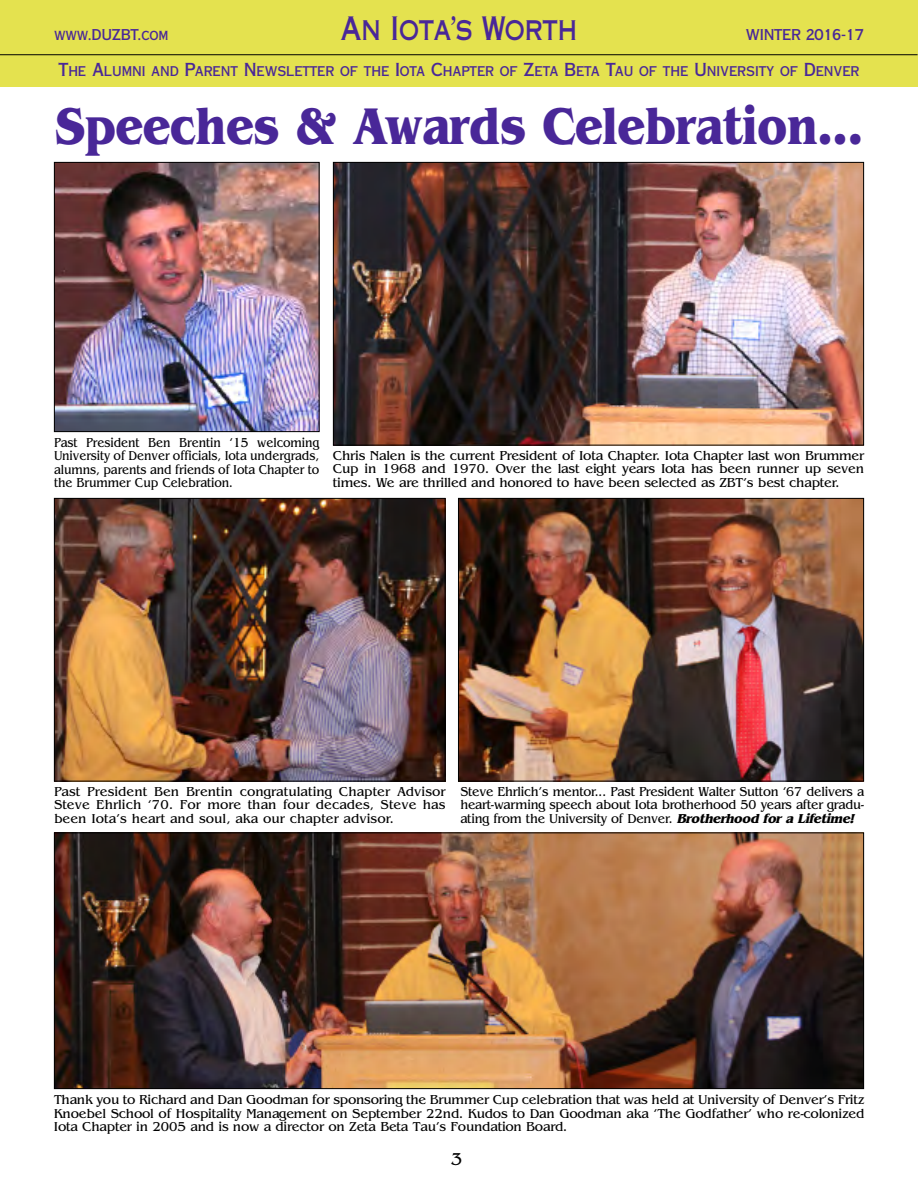
<style>
.page{position:relative;width:918px;height:1188px;background:#fff}
.page>*{position:absolute;margin:0;border:0;box-sizing:border-box;transform-origin:0 0}
.t1{font:700 54px "Benguiat";letter-spacing:-.005em;color:#492798;scale:.85 1}
.t2{font:32.4px "Copperplate Thirty One AB";letter-spacing:-.025em;color:#492798;scale:.74 1}
.t3{font:18px "Benguiat";color:#000}
.t4{font:15px "Copperplate Thirty AB";letter-spacing:-.02em;color:#492798}
.t5{font:13.5px/13.5px "Benguiat";letter-spacing:-.02em;color:#000;text-align:justify}
.t6{font:13.5px/13.5px "Benguiat";letter-spacing:-.02em;color:#000;text-align:justify;scale:.95 1}
.t7{font:13.5px/13.5px "Benguiat";letter-spacing:-.02em;color:#000;text-align:justify;scale:.9 1}
.t8{font:13.5px "Copperplate Thirty AB";letter-spacing:-.01em;color:#492798}
.s1{font-size:18px}
.s2{font-weight:700;font-style:italic}
</style>
<div class="page">
<div style="left:0;top:0;width:918px;height:87px;background:#e4e24f"></div>
<hr style="left:0;top:54px;width:918px;height:1px;background:#000">
<img style="left:56px;top:164px;width:262px;height:266px">
<div style="left:54px;top:162px;width:266px;height:270px;border:1px solid #000"></div>
<img style="left:56px;top:834px;width:806px;height:253px">
<div style="left:54px;top:832px;width:810px;height:257px;border:1px solid #000"></div>
<img style="left:335px;top:164px;width:527px;height:280px">
<div style="left:333px;top:162px;width:531px;height:284px;border:1px solid #000"></div>
<img style="left:460px;top:500px;width:402px;height:280px">
<div style="left:458px;top:498px;width:406px;height:284px;border:1px solid #000"></div>
<img style="left:56px;top:500px;width:388px;height:280px">
<div style="left:54px;top:498px;width:392px;height:284px;border:1px solid #000"></div>
<h2 class="t2" style="left:340px;top:17px;width:322px">An Iota’s Worth</h2>
<p class="t4" style="left:746px;top:30px;width:120px">WINTER 2016-17</p>
<p class="t8" style="left:58px;top:66px;width:803px"><span class="s1">T</span>HE <span class="s1">A</span>LUMNI AND <span class="s1">P</span>ARENT <span class="s1">N</span>EWSLETTER OF THE <span class="s1">I</span>OTA <span class="s1">C</span>HAPTER OF <span class="s1">Z</span>ETA <span class="s1">B</span>ETA <span class="s1">T</span>AU OF THE <span class="s1">U</span>NIVERSITY OF <span class="s1">D</span>ENVER</p>
<p class="t4" style="left:54px;top:30px;width:116px">www.DUZBT.com</p>
<h1 class="t1" style="left:55px;top:94px;width:953px">Speeches &amp; Awards Celebration...</h1>
<p class="t7" style="left:54px;top:435px;width:296px">Past President Ben Brentin ‘15 welcoming University of Denver officials, Iota undergrads, alumns, parents and friends of Iota Chapter to the Brummer Cup Celebration.</p>
<p class="t5" style="left:333px;top:448px;width:533px">Chris Nalen is the current President of Iota Chapter. Iota Chapter last won Brummer Cup in 1968 and 1970. Over the last eight years Iota has been runner up seven times. We are thrilled and honored to have been selected as ZBT’s best chapter.</p>
<p class="t5" style="left:54px;top:785px;width:393px">Past President Ben Brentin congratulating Chapter Advisor Steve Ehrlich ‘70. For more than four decades, Steve has been Iota’s heart and soul, aka our chapter advisor.</p>
<p class="t6" style="left:460px;top:785px;width:427px">Steve Ehrlich’s mentor... Past President Walter Sutton ‘67 delivers a heart-warming speech about Iota brotherhood 50 years after gradu&shy;ating from the University of Denver. <span class="s2">Brotherhood for a Lifetime!</span></p>
<p class="t5" style="left:54px;top:1093px;width:812px">Thank you to Richard and Dan Goodman for sponsoring the Brummer Cup celebration that was held at University of Denver’s Fritz Knoebel School of Hospitality Management on September 22nd. Kudos to Dan Goodman aka ‘The Godfather’ who re-colonized Iota Chapter in 2005 and is now a director on Zeta Beta Tau’s Foundation Board.</p>
<h3 class="t3" style="left:451px;top:1148px;width:13px">3</h3>
</div>
